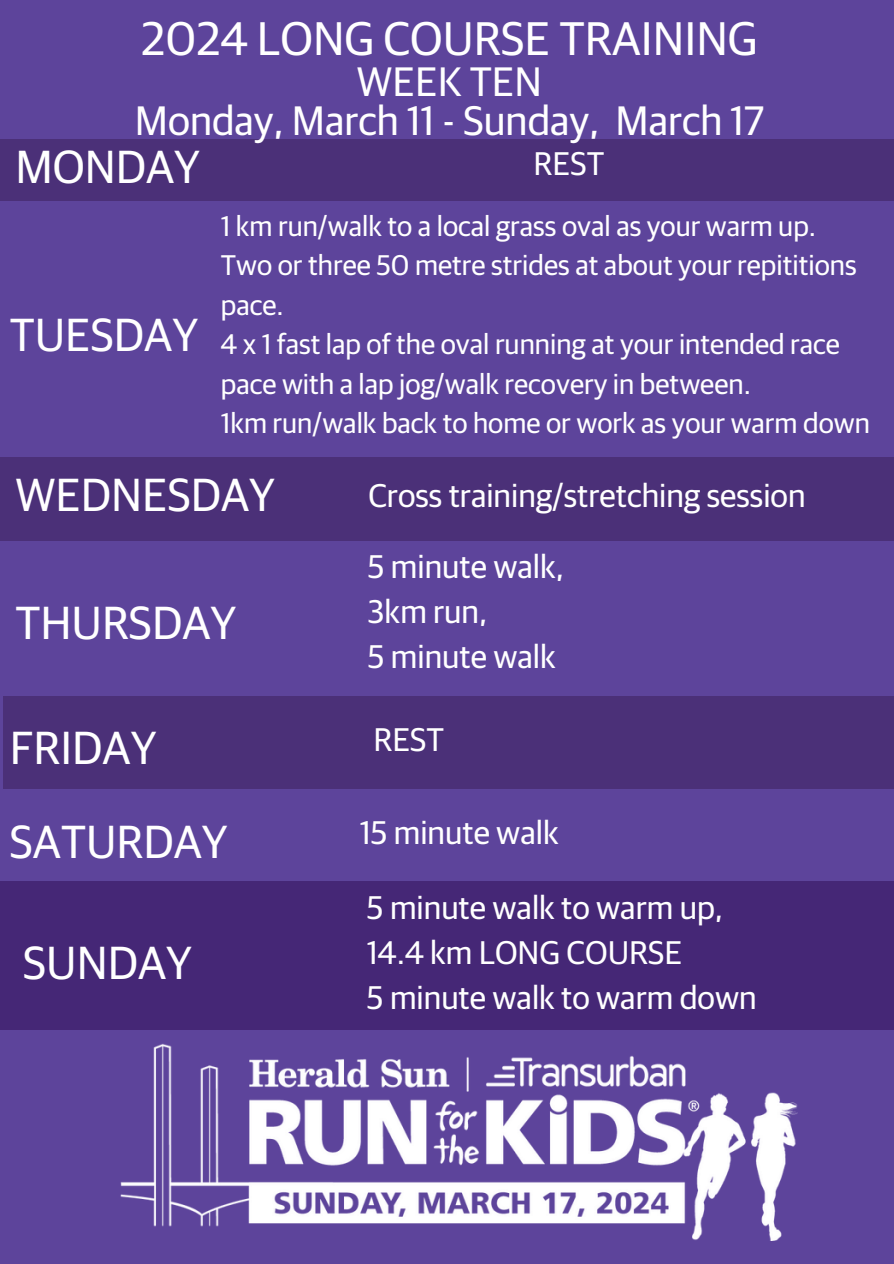
<style>
.page{position:relative;width:894px;height:1264px;background:#fff}
.page>*{position:absolute;margin:0;border:0;box-sizing:border-box;transform-origin:0 0}
.t1{font:47.25px "Guardian Sans";color:#fff}
.t2{font:46.5px "Guardian Sans";color:#fff}
.t3{font:41.25px/39.3px "Guardian Sans";color:#fff;text-align:center}
.t4{font:32.85px/45px "Guardian Sans";color:#fff}
.t5{font:28.5px/39.3px "Guardian Sans";color:#fff}
</style>
<div class="page">
<div style="left:0;top:0;width:893px;height:1263px;background:#5d449b"></div>
<div style="left:0;top:139px;width:893px;height:62px;background:#4b3078"></div>
<div style="left:0;top:457px;width:893px;height:83px;background:#4b3078"></div>
<div style="left:3px;top:696px;width:890px;height:92px;background:#4b3078"></div>
<div style="left:0;top:881px;width:893px;height:149px;background:#452776"></div>
<img style="left:121px;top:1043px;width:676px;height:197px">
<p class="t1" style="left:141px;top:18px;width:618px">2024 LONG COURSE TRAINING</p>
<p class="t3" style="left:135px;top:64px;width:630px">WEEK TEN<br>Monday, March 11 - Sunday, March 17</p>
<p class="t4" style="left:533px;top:143px;width:72px">REST</p>
<h1 class="t2" style="left:15px;top:146px;width:186px">MONDAY</h1>
<p class="t2" style="left:10px;top:314px;width:190px">TUESDAY</p>
<h1 class="t5" style="left:221px;top:208px;width:596px">1 km run/walk to a local grass oval as your warm up.</h1>
<h4 class="t5" style="left:221px;top:247px;width:637px">Two or three 50 metre strides at about your repititions pace.</h4>
<h1 class="t5" style="left:221px;top:326px;width:620px">4 x 1 fast lap of the oval running at your intended race pace with a lap jog/walk recovery in between.</h1>
<h3 class="t5" style="left:221px;top:405px;width:650px">1km run/walk back to home or work as your warm down</h3>
<h3 class="t2" style="left:15px;top:474px;width:261px">WEDNESDAY</h3>
<h1 class="t2" style="left:15px;top:602px;width:222px">THURSDAY</h1>
<h1 class="t2" style="left:10px;top:727px;width:148px">FRIDAY</h1>
<h4 class="t2" style="left:10px;top:821px;width:219px">SATURDAY</h4>
<p class="t2" style="left:23px;top:942px;width:170px">SUNDAY</p>
<h4 class="t4" style="left:368px;top:475px;width:438px">Cross training/stretching session</h4>
<h1 class="t4" style="left:368px;top:546px;width:198px">5 minute walk,<br>3km run,<br>5 minute walk</h1>
<h1 class="t4" style="left:373px;top:719px;width:72px">REST</h1>
<h4 class="t4" style="left:360px;top:811px;width:200px">15 minute walk</h4>
<p class="t4" style="left:367px;top:886px;width:391px">5 minute walk to warm up,<br>14.4 km LONG COURSE<br>5 minute walk to warm down</p>
</div>
